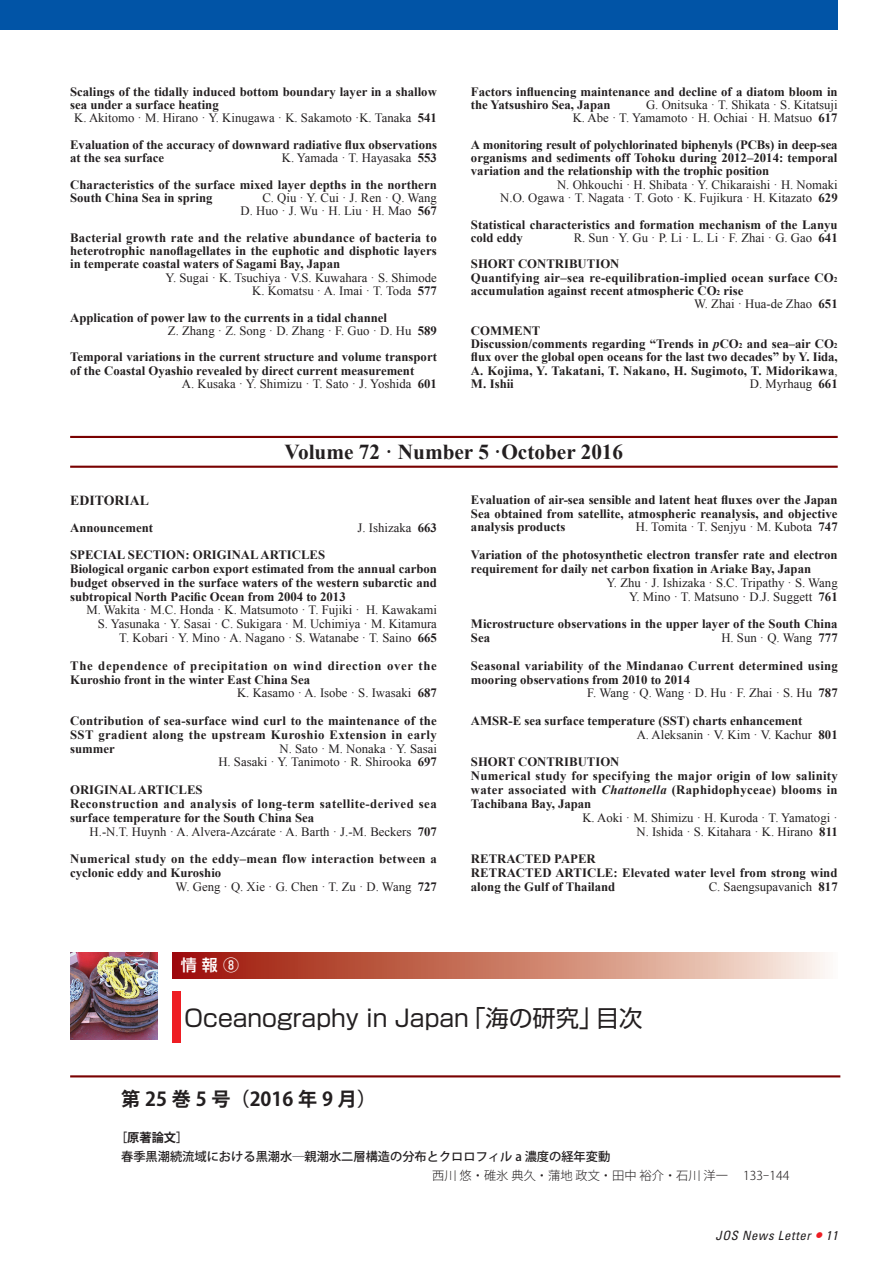
<style>
.page{position:relative;width:893px;height:1263px;background:#fff}
.page>*{position:absolute;margin:0;border:0;box-sizing:border-box;transform-origin:0 0}
.t1{font:23.4px "Shin Go Pro";color:#231f20}
.t2{font:700 21.3px "Times New Roman";color:#231f20}
.t3{font:700 19.2px "Koz Go Pro";color:#231f20}
.t4{font:500 15.9px "Shin Go Pro";color:#fff}
.t5{font:700 13.8px "Times New Roman";color:#231f20}
.t6{font:700 12.75px/13.4px "Times New Roman";color:#231f20}
.t7{font:12.75px/13.8px "Times New Roman";color:#231f20;text-align:right}
.t8{font:700 12.75px/13.8px "Times New Roman";letter-spacing:.025em;color:#231f20;text-align:right}
.t9{font:700 12.75px/27.6px "Times New Roman";letter-spacing:.02em;color:#231f20;text-align:right}
.t10{font:700 12.75px/13.8px "Times New Roman";letter-spacing:.035em;color:#231f20}
.t11{font:700 12.75px "Times New Roman";letter-spacing:.05em;color:#231f20}
.t12{font:italic condensed 12.75px "Univers";letter-spacing:.05em;color:#231f20}
.t13{font:500 12.15px "Koz Go Pro";color:#231f20}
.t14{font:300 12.15px "Koz Go Pro";color:#231f20}
.t15{font:700 12.15px "Koz Go Pro";color:#231f20}
.s1{font-weight:700}
.s2{font-weight:400}
.s3{font-size:7.5px}
.s4{font-style:italic}
.s5{font-size:19.2px;color:#ee1d23}
</style>
<div class="page">
<div style="left:0;top:0;width:838px;height:30px;background:#0154a6"></div>
<img style="left:70px;top:952px;width:87px;height:87px">
<hr style="left:70px;top:1075px;width:770px;height:2px;background:#790100">
<svg style="left:172px;top:952px;width:653px;height:26px;background:#ca7c6a"></svg>
<div style="left:172px;top:991px;width:9px;height:51px;background:#ee1d23"></div>
<hr style="left:70px;top:436px;width:768px;height:2px;background:#790100">
<hr style="left:70px;top:466px;width:768px;height:2px;background:#790100">
<p class="t6" style="left:70px;top:84px;width:368px">Scalings of the tidally induced bottom boundary layer in a shallow</p>
<p class="t6" style="left:70px;top:98px;width:150px">sea under a surface heating</p>
<p class="t7" style="left:74px;top:111px;width:364px">K. Akitomo · M. Hirano · Y. Kinugawa · K. Sakamoto ·K. Tanaka <span class="s1">541</span></p>
<p class="t6" style="left:70px;top:138px;width:368px">Evaluation of the accuracy of downward radiative flux observations at the sea surface</p>
<p class="t6" style="left:70px;top:144px;width:368px;line-height:26.5px;text-align:right"><span class="s2">K. Yamada · T. Hayasaka</span> 553<br>Characteristics of the surface mixed layer depths in the northern</p>
<p class="t6" style="left:70px;top:191px;width:144px">South China Sea in spring</p>
<p class="t7" style="left:241px;top:191px;width:198px;line-height:13.4px">C. Qiu · Y. Cui · J. Ren · Q. Wang<br>D. Huo · J. Wu · H. Liu · H. Mao <span class="s1">567</span></p>
<p class="t6" style="left:70px;top:231px;width:368px;text-align:justify">Bacterial growth rate and the relative abundance of bacteria to heterotrophic nanoflagellates in the euphotic and disphotic layers in temperate coastal waters of Sagami Bay, Japan</p>
<p class="t7" style="left:166px;top:271px;width:273px;line-height:13.4px">Y. Sugai · K. Tsuchiya · V.S. Kuwahara · S. Shimode<br>K. Komatsu · A. Imai · T. Toda <span class="s1">577</span></p>
<p class="t6" style="left:168px;top:310px;width:270px;text-indent:-98px">Application of power law to the currents in a tidal channel<br><span class="s2">Z. Zhang · Z. Song · D. Zhang · F. Guo · D. Hu</span> 589</p>
<p class="t6" style="left:70px;top:350px;width:368px">Temporal variations in the current structure and volume transport</p>
<p class="t6" style="left:70px;top:363px;width:346px">of the Coastal Oyashio revealed by direct current measurement</p>
<p class="t7" style="left:182px;top:377px;width:257px">A. Kusaka · Y. Shimizu · T. Sato · J. Yoshida <span class="s1">601</span></p>
<p class="t6" style="left:471px;top:84px;width:368px">Factors influencing maintenance and decline of a diatom bloom in the Yatsushiro Sea, Japan</p>
<p class="t7" style="left:573px;top:98px;width:266px;line-height:13.4px">G. Onitsuka · T. Shikata · S. Kitatsuji<br>K. Abe · T. Yamamoto · H. Ochiai · H. Matsuo <span class="s1">617</span></p>
<p class="t6" style="left:471px;top:138px;width:368px;text-align:justify">A monitoring result of polychlorinated biphenyls (PCBs) in deep-sea organisms and sediments off Tohoku during 2012–2014: temporal variation and the relationship with the trophic position</p>
<p class="t7" style="left:500px;top:178px;width:339px;line-height:13.4px">N. Ohkouchi · H. Shibata · Y. Chikaraishi · H. Nomaki<br>N.O. Ogawa · T. Nagata · T. Goto · K. Fujikura · H. Kitazato <span class="s1">629</span></p>
<p class="t6" style="left:471px;top:217px;width:368px">Statistical characteristics and formation mechanism of the Lanyu cold eddy</p>
<p class="t7" style="left:471px;top:224px;width:368px;line-height:26.5px;text-align:left;text-indent:103px">R. Sun · Y. Gu · P. Li · L. Li · F. Zhai · G. Gao <span class="s1">641<br>SHORT CONTRIBUTION</span></p>
<p class="t9" style="left:471px;top:263px;width:368px">Quantifying air–sea re-equilibration-implied ocean surface CO<span class="s3">2</span></p>
<p class="t6" style="left:471px;top:284px;width:274px">accumulation against recent atmospheric CO<span class="s3">2</span> rise</p>
<p class="t7" style="left:694px;top:297px;width:145px">W. Zhai · Hua-de Zhao <span class="s1">651</span></p>
<p class="t6" style="left:471px;top:324px;width:368px">COMMENT<br>Discussion/comments regarding “Trends in <span class="s4">p</span>CO<span class="s3">2</span> and sea–air CO<span class="s3">2 </span>flux over the global open oceans for the last two decades” by Y. Iida, A. Kojima, Y. Takatani, T. Nakano, H. Sugimoto, T. Midorikawa<span class="s2">, </span>M. Ishii</p>
<p class="t7" style="left:750px;top:377px;width:89px">D. Myrhaug <span class="s1">661</span></p>
<h2 class="t2" style="left:285px;top:437px;width:340px">Volume 72 · Number 5 ·October 2016</h2>
<p class="t5" style="left:70px;top:491px;width:80px">EDITORIAL</p>
<p class="t6" style="left:70px;top:520px;width:84px">Announcement</p>
<p class="t7" style="left:358px;top:520px;width:81px">J. Ishizaka <span class="s1">663</span></p>
<p class="t6" style="left:70px;top:548px;width:368px;line-height:13.8px">SPECIAL SECTION: ORIGINAL ARTICLES<br>Biological organic carbon export estimated from the annual carbon budget observed in the surface waters of the western subarctic and subtropical North Pacific Ocean from 2004 to 2013</p>
<p class="t7" style="left:86px;top:603px;width:352px">M. Wakita · M.C. Honda · K. Matsumoto · T. Fujiki · H. Kawakami<br>S. Yasunaka · Y. Sasai · C. Sukigara · M. Uchimiya · M. Kitamura<br>T. Kobari · Y. Mino · A. Nagano · S. Watanabe · T. Saino <span class="s1">665</span></p>
<p class="t11" style="left:70px;top:657px;width:368px">The dependence of precipitation on wind direction over the</p>
<p class="t6" style="left:70px;top:672px;width:241px">Kuroshio front in the winter East China Sea</p>
<p class="t7" style="left:237px;top:686px;width:201px">K. Kasamo · A. Isobe · S. Iwasaki <span class="s1">687</span></p>
<p class="t6" style="left:70px;top:713px;width:368px;line-height:13.8px;text-align:justify">Contribution of sea-surface wind curl to the maintenance of the SST gradient along the upstream Kuroshio Extension in early summer</p>
<p class="t7" style="left:218px;top:741px;width:220px">N. Sato · M. Nonaka · Y. Sasai<br>H. Sasaki · Y. Tanimoto · R. Shirooka <span class="s1">697</span></p>
<p class="t10" style="left:70px;top:783px;width:368px">ORIGINAL ARTICLES<br>Reconstruction and analysis of long-term satellite-derived sea surface temperature for the South China Sea</p>
<p class="t8" style="left:70px;top:817px;width:368px;line-height:27.6px"><span class="s2">H.-N.T. Huynh · A. Alvera-Azcárate · A. Barth · J.-M. Beckers</span> 707<br>Numerical study on the eddy–mean flow interaction between a</p>
<p class="t7" style="left:176px;top:866px;width:263px;text-align:left;text-indent:-105px"><span class="s1">cyclonic eddy and Kuroshio<br></span>W. Geng · Q. Xie · G. Chen · T. Zu · D. Wang <span class="s1">727</span></p>
<p class="t6" style="left:471px;top:492px;width:368px;line-height:13.8px;text-align:justify">Evaluation of air-sea sensible and latent heat fluxes over the Japan Sea obtained from satellite, atmospheric reanalysis, and objective analysis products</p>
<p class="t6" style="left:471px;top:513px;width:368px;line-height:27.6px;text-align:right"><span class="s2">H. Tomita · T. Senjyu · M. Kubota</span> 747<br>Variation of the photosynthetic electron transfer rate and electron</p>
<p class="t6" style="left:471px;top:562px;width:342px">requirement for daily net carbon fixation in Ariake Bay, Japan</p>
<p class="t7" style="left:606px;top:575px;width:233px">Y. Zhu · J. Ishizaka · S.C. Tripathy · S. Wang<br>Y. Mino · T. Matsuno · D.J. Suggett <span class="s1">761</span></p>
<p class="t6" style="left:471px;top:617px;width:368px;line-height:13.8px">Microstructure observations in the upper layer of the South China<br>Sea</p>
<p class="t9" style="left:471px;top:624px;width:368px"><span class="s2">H. Sun · Q. Wang</span> 777<br>Seasonal variability of the Mindanao Current determined using</p>
<p class="t6" style="left:587px;top:672px;width:252px;line-height:13.8px;text-indent:-116px">mooring observations from 2010 to 2014<br><span class="s2">F. Wang · Q. Wang · D. Hu · F. Zhai · S. Hu</span> 787</p>
<p class="t6" style="left:637px;top:713px;width:203px;line-height:13.8px;text-indent:-166px">AMSR-E sea surface temperature (SST) charts enhancement<br><span class="s2">A. Aleksanin · V. Kim · V. Kachur</span> 801</p>
<p class="t8" style="left:471px;top:755px;width:368px;text-align:left">SHORT CONTRIBUTION<br>Numerical study for specifying the major origin of low salinity water associated with <span class="s4">Chattonella</span> (Raphidophyceae) blooms in Tachibana Bay, Japan</p>
<p class="t7" style="left:582px;top:810px;width:257px">K. Aoki · M. Shimizu · H. Kuroda · T. Yamatogi ·<br>N. Ishida · S. Kitahara · K. Hirano <span class="s1">811</span></p>
<p class="t6" style="left:471px;top:852px;width:368px;line-height:13.8px">RETRACTED PAPER<br>RETRACTED ARTICLE: Elevated water level from strong wind along the Gulf of Thailand</p>
<p class="t7" style="left:709px;top:879px;width:130px">C. Saengsupavanich <span class="s1">817</span></p>
<p class="t4" style="left:181px;top:952px;width:60px">情 報 ⑧</p>
<h1 class="t1" style="left:184px;top:998px;width:460px">Oceanography in Japan「海の研究」目次</h1>
<h3 class="t3" style="left:121px;top:1087px;width:256px">第 25 巻 5 号（2016 年 9 月）</h3>
<p class="t15" style="left:115px;top:1129px;width:75px">［原著論文］</p>
<p class="t13" style="left:121px;top:1149px;width:491px">春季黒潮続流域における黒潮水─親潮水二層構造の分布とクロロフィル a 濃度の経年変動</p>
<p class="t14" style="left:432px;top:1168px;width:359px">西川悠・碓氷典久・蒲地政文・田中裕介・石川洋一　133-144</p>
<p class="t12" style="left:715px;top:1227px;width:124px">JOS News Letter <span class="s5">•</span> 11</p>
</div>
